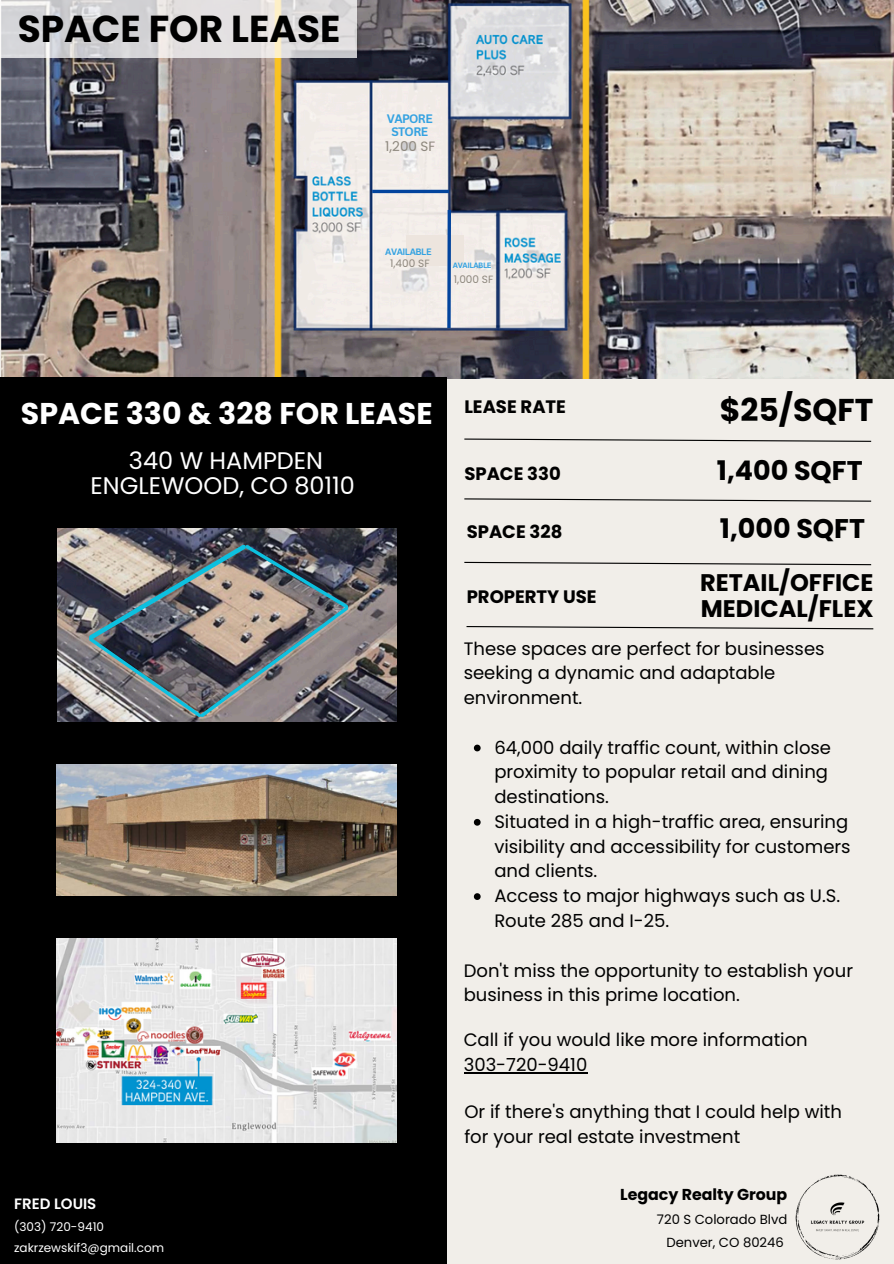
<style>
.page{position:relative;width:894px;height:1264px;background:#fff}
.page>*{position:absolute;margin:0;border:0;box-sizing:border-box;transform-origin:0 0}
.t1{font:700 37.5px "Poppins";color:#000}
.t2{font:700 31.5px "Poppins";color:#000}
.t3{font:700 30px "Poppins";color:#fff}
.t4{font:700 27px "Poppins";color:#000}
.t5{font:24px/25.8px "Poppins";color:#fff;text-align:center}
.t6{font:700 24px/25.8px "Poppins";color:#000}
.t7{font:18px/24.8px "Poppins";color:#000}
.t8{font:700 18px "Poppins";color:#000}
.t9{font:700 15.75px "Poppins";color:#000}
.t10{font:600 15px "Poppins";color:#fff}
.t11{font:13.5px "Poppins";color:#8d877d}
.t12{font:13.2px "Poppins";color:#000}
.t13{font:12px "Poppins";color:#fff}
.t14{font:700 12px "Canva Sans";letter-spacing:-.05em;color:#34a2e1}
.t15{font:10.5px "Poppins";color:#8d877d}
.t16{font:700 9px "Canva Sans";letter-spacing:-.055em;color:#34a2e1}
.t17{font:700 7.5px "Canva Sans";letter-spacing:-.055em;color:#34a2e1}
</style>
<div class="page">
<div style="left:0;top:0;width:893px;height:1263px;background:#f1eee9"></div>
<img style="left:2px;top:0;width:891px;height:378px">
<div style="left:0;top:377px;width:446px;height:886px;background:#000"></div>
<img style="left:57px;top:938px;width:339px;height:204px">
<img style="left:795px;top:1174px;width:85px;height:86px">
<svg style="left:464px;top:438px;width:408px;height:4px"></svg>
<svg style="left:464px;top:561px;width:408px;height:5px"></svg>
<svg style="left:464px;top:498px;width:408px;height:4px"></svg>
<img style="left:58px;top:528px;width:339px;height:193px">
<svg style="left:0;top:0;width:356px;height:58px;fill:#dcdbdc"></svg>
<div style="left:406px;top:235px;width:57px;height:31px;background:#ede5de"></div>
<img style="left:57px;top:764px;width:339px;height:131px">
<svg style="left:466px;top:626px;width:408px;height:4px"></svg>
<img style="left:85px;top:541px;width:266px;height:179px">
<hr style="left:372px;top:190px;width:77px;height:3px;background:#02449d">
<svg style="left:473px;top:744px;width:7px;height:7px"></svg>
<svg style="left:473px;top:819px;width:7px;height:6px"></svg>
<svg style="left:473px;top:893px;width:7px;height:7px"></svg>
<hr style="left:463px;top:1071px;width:124px;height:2px;background:#000">
<svg style="left:447px;top:210px;width:4px;height:118px"></svg>
<h6 class="t1" style="left:18px;top:3px;width:324px">SPACE FOR LEASE</h6>
<p class="t14" style="left:387px;top:110px;width:47px">VAPORE</p>
<p class="t14" style="left:391px;top:123px;width:38px">STORE</p>
<p class="t11" style="left:385px;top:137px;width:52px">1,200 SF</p>
<p class="t16" style="left:385px;top:245px;width:48px">AVAILABLE</p>
<p class="t15" style="left:390px;top:256px;width:41px">1,400 SF</p>
<p class="t17" style="left:453px;top:260px;width:40px">AVAILABLE</p>
<p class="t15" style="left:454px;top:272px;width:41px">1,000 SF</p>
<p class="t3" style="left:21px;top:393px;width:413px">SPACE 330 &amp; 328 FOR LEASE</p>
<p class="t5" style="left:91px;top:447px;width:266px">340 W HAMPDEN<br>ENGLEWOOD, CO 80110</p>
<p class="t10" style="left:14px;top:1193px;width:84px">FRED LOUIS</p>
<p class="t13" style="left:14px;top:1218px;width:91px">(303) 720-9410</p>
<p class="t13" style="left:14px;top:1239px;width:151px">zakrzewskif3@gmail.com</p>
<p class="t8" style="left:464px;top:394px;width:103px">LEASE RATE</p>
<p class="t2" style="left:719px;top:388px;width:155px">$25/SQFT</p>
<h6 class="t8" style="left:464px;top:461px;width:98px">SPACE 330</h6>
<h3 class="t4" style="left:716px;top:451px;width:147px">1,400 SQFT</h3>
<p class="t8" style="left:466px;top:519px;width:97px">SPACE 328</p>
<p class="t4" style="left:719px;top:509px;width:146px">1,000 SQFT</p>
<p class="t8" style="left:466px;top:584px;width:131px">PROPERTY USE</p>
<p class="t6" style="left:700px;top:570px;width:175px">RETAIL/OFFICE<br>MEDICAL/FLEX</p>
<p class="t7" style="left:463px;top:636px;width:362px">These spaces are perfect for businesses seeking a dynamic and adaptable environment.</p>
<h2 class="t7" style="left:494px;top:735px;width:338px">64,000 daily traffic count, within close proximity to popular retail and dining destinations.</h2>
<h6 class="t7" style="left:494px;top:809px;width:357px">Situated in a high-traffic area, ensuring visibility and accessibility for customers and clients.</h6>
<h2 class="t7" style="left:494px;top:883px;width:347px">Access to major highways such as U.S.<br>Route 285 and I-25.</h2>
<h3 class="t7" style="left:463px;top:957px;width:390px">Don't miss the opportunity to establish your business in this prime location.</h3>
<h6 class="t7" style="left:463px;top:1027px;width:345px">Call if you would like more information<br>303-720-9410</h6>
<h4 class="t7" style="left:464px;top:1099px;width:379px">Or if there's anything that I could help with for your real estate investment</h4>
<p class="t9" style="left:620px;top:1183px;width:169px">Legacy Realty Group</p>
<p class="t12" style="left:656px;top:1210px;width:132px">720 S Colorado Blvd</p>
<h5 class="t12" style="left:666px;top:1232px;width:119px">Denver, CO 80246</h5>
</div>
